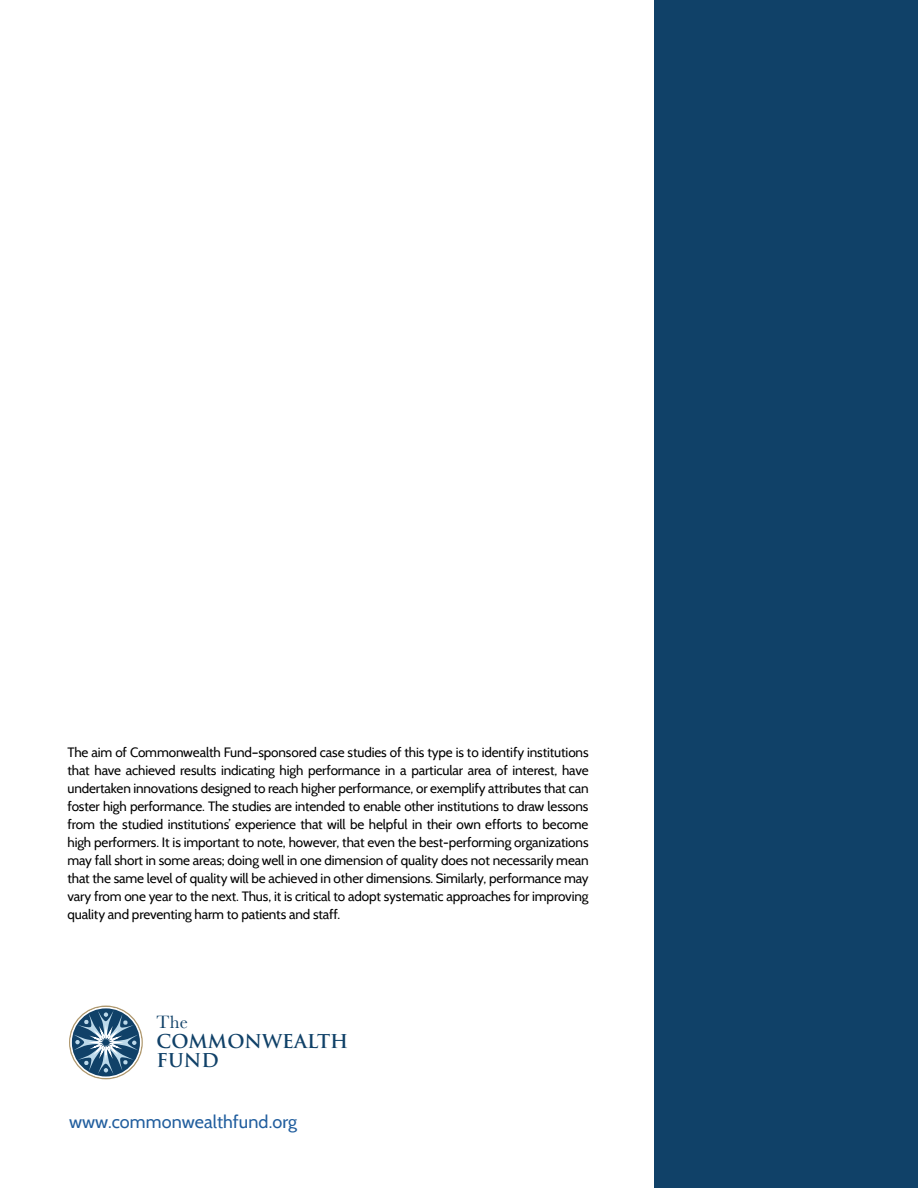
<style>
.page{position:relative;width:918px;height:1188px;background:#fff}
.page>*{position:absolute;margin:0;border:0;box-sizing:border-box;transform-origin:0 0}
.t1{font:700 18.6px/19.6px "Trajan Pro";color:#104168}
.t2{font:18.6px "Baskerville";color:#104168}
.t3{font:18px "Cabin";letter-spacing:.005em;color:#215e9e}
.t4{font:13.5px/18px "Cabin";letter-spacing:-.01em;color:#000;text-align:justify}
</style>
<div class="page">
<div style="left:70px;top:1007px;width:71px;height:71px;border:1px solid #fff;border-radius:50%"></div>
<svg style="left:73px;top:1010px;width:66px;height:65px"></svg>
<div style="left:654px;top:0;width:264px;height:1188px;background:#104168"></div>
<p class="t4" style="left:68px;top:743px;width:523px">The aim of Commonwealth Fund–sponsored case studies of this type is to identify institutions that have achieved results indicating high performance in a particular area of interest, have undertaken innovations designed to reach higher performance, or exemplify attributes that can foster high performance. The studies are intended to enable other institutions to draw lessons from the studied institutions’ experience that will be helpful in their own efforts to become high performers. It is important to note, however, that even the best-performing organizations may fall short in some areas; doing well in one dimension of quality does not necessarily mean that the same level of quality will be achieved in other dimensions. Similarly, performance may vary from one year to the next. Thus, it is critical to adopt systematic approaches for improving quality and preventing harm to patients and staff.</p>
<h1 class="t2" style="left:156px;top:1010px;width:33px">The</h1>
<h1 class="t1" style="left:156px;top:1031px;width:193px">COMMONWEALTH<br>FUND</h1>
<p class="t3" style="left:69px;top:1110px;width:230px">www.commonwealthfund.org</p>
</div>
